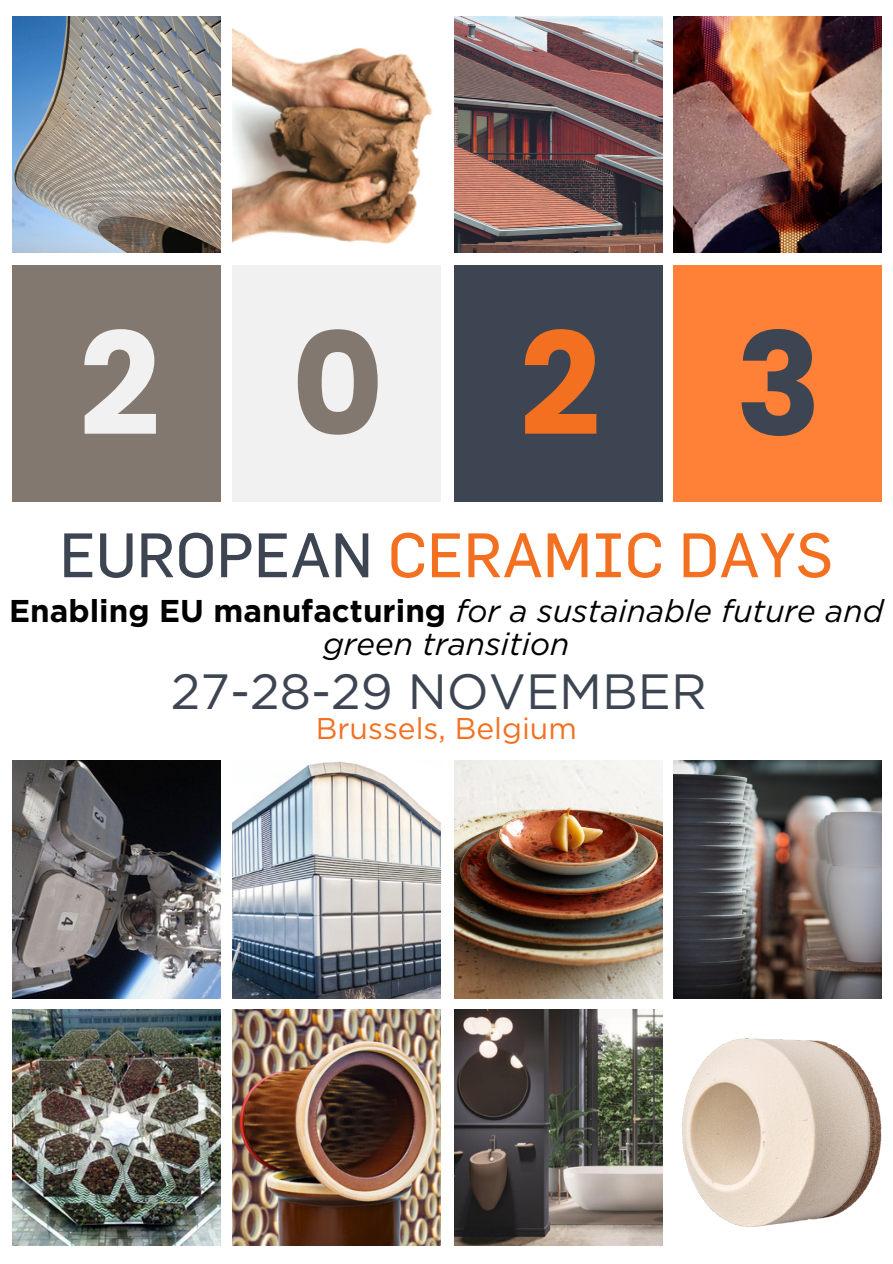
<style>
.page{position:relative;width:893px;height:1264px;background:#fff}
.page>*{position:absolute;margin:0;border:0;box-sizing:border-box;transform-origin:0 0}
.t1{font:700 141.9px "Poppins";color:#f1f1f1}
.t2{font:700 141.9px "Poppins";color:#83786f}
.t3{font:700 141.9px "Poppins";color:#f37021}
.t4{font:700 141.9px "Poppins";color:#3c4551}
.t5{font:61.5px "Flama";color:#f37021}
.t6{font:49.5px "Gotham";color:#3c4551}
.t7{font:italic 31.5px/33.8px "Gotham";color:#000;text-align:center}
.t8{font:30px "Gotham";color:#f37021}
.s1{color:#3c4551}
.s2{font-weight:700;font-style:normal}
</style>
<div class="page">
<div style="left:13px;top:265px;width:208px;height:236px;background:#83786f"></div>
<div style="left:232px;top:265px;width:208px;height:236px;background:#f1f1f1"></div>
<img style="left:232px;top:761px;width:208px;height:237px">
<img style="left:13px;top:16px;width:208px;height:236px">
<img style="left:13px;top:1009px;width:208px;height:236px">
<img style="left:13px;top:761px;width:208px;height:237px">
<img style="left:232px;top:1009px;width:208px;height:236px">
<img style="left:232px;top:28px;width:201px;height:216px">
<img style="left:673px;top:761px;width:208px;height:237px">
<div style="left:673px;top:265px;width:208px;height:236px;background:#ff8037"></div>
<img style="left:454px;top:16px;width:208px;height:236px">
<img style="left:681px;top:1038px;width:200px;height:190px">
<img style="left:454px;top:1009px;width:208px;height:236px">
<img style="left:673px;top:16px;width:208px;height:236px">
<img style="left:454px;top:761px;width:208px;height:237px">
<div style="left:454px;top:265px;width:208px;height:236px;background:#3c4551"></div>
<p class="t1" style="left:79px;top:286px;width:83px">2</p>
<p class="t2" style="left:291px;top:286px;width:94px">0</p>
<p class="t3" style="left:519px;top:286px;width:83px">2</p>
<p class="t4" style="left:735px;top:286px;width:87px">3</p>
<p class="t5" style="left:59px;top:518px;width:775px"><span class="s1">EUROPEAN</span> CERAMIC DAYS</p>
<p class="t7" style="left:9px;top:593px;width:875px"><span class="s2">Enabling EU manufacturing</span> for a sustainable future and green transition</p>
<p class="t6" style="left:171px;top:661px;width:537px">27-28-29 NOVEMBER</p>
<p class="t8" style="left:316px;top:710px;width:262px">Brussels, Belgium</p>
</div>
